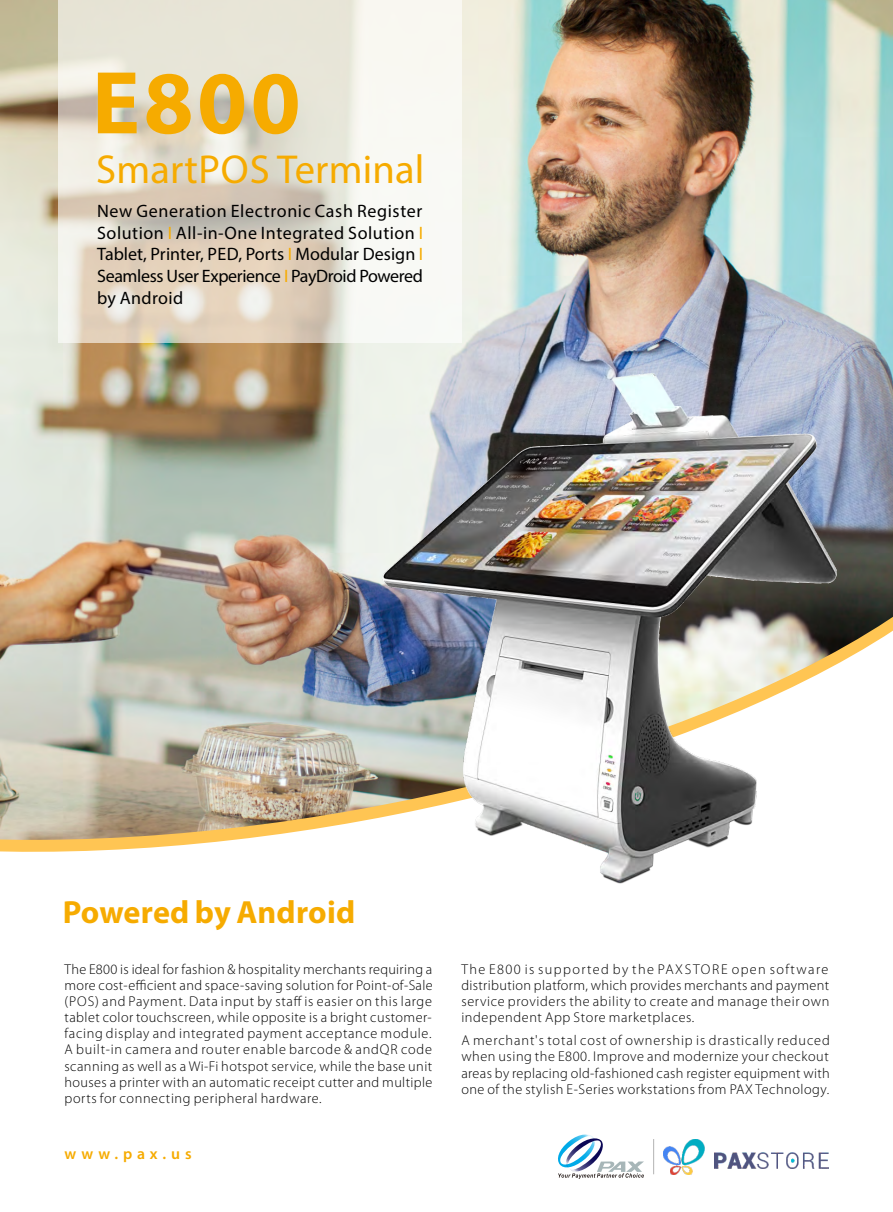
<style>
.page{position:relative;width:893px;height:1212px;background:#fff}
.page>*{position:absolute;margin:0;border:0;box-sizing:border-box;transform-origin:0 0}
.t1{font:700 90px "Myriad Pro";color:#f6ab00}
.t2{font:40.5px "Myriad Pro";letter-spacing:.005em;color:#f6ab00}
.t3{font:700 32.1px "Myriad Pro";color:#f6ab00}
.t4{font:18px/21.6px "Myriad Pro";letter-spacing:.02em;color:#000}
.t5{font:18px/21.6px "Myriad Pro";color:#000}
.t6{font:18px "Myriad Pro";letter-spacing:-.02em;color:#000}
.t7{font:18px "Myriad Pro";color:#f6ab00}
.t8{font:600 15.75px "Myriad Pro";letter-spacing:.31em;color:#f6ab00}
.t9{font:300 14.25px/16.2px "Myriad Pro";letter-spacing:.045em;color:#000;text-align:justify}
.s1{color:#f6ab00}
</style>
<div class="page">
<img style="left:0;top:0;width:893px;height:606px">
<img style="left:0;top:606px;width:893px;height:246px">
<div style="left:58px;top:0;width:403px;height:343px;background:#fff;opacity:.6"></div>
<img style="left:358px;top:348px;width:503px;height:536px">
<svg style="left:558px;top:1134px;width:86px;height:45px"></svg>
<img style="left:663px;top:1139px;width:166px;height:35px">
<hr style="left:653px;top:1139px;width:1px;height:35px;background:#b3b3b3">
<h1 class="t1" style="left:92px;top:66px;width:210px">E800</h1>
<h2 class="t2" style="left:96px;top:153px;width:330px">SmartPOS Terminal</h2>
<p class="t4" style="left:97px;top:202px;width:328px">New Generation Electronic Cash Register<br>Solution All-in-One Integrated Solution <span class="s1">I</span></p>
<p class="t5" style="left:97px;top:223px;width:328px;text-indent:71px"><span class="s1">I<br></span>Tablet, Printer, PED, Ports Modular Design <span class="s1">I</span></p>
<p class="t7" style="left:288px;top:247px;width:6px">I</p>
<p class="t6" style="left:97px;top:268px;width:327px">Seamless User Experience PayDroid Powered</p>
<p class="t7" style="left:284px;top:268px;width:6px">I</p>
<p class="t4" style="left:97px;top:288px;width:88px">by Android</p>
<h3 class="t3" style="left:63px;top:899px;width:294px">Powered by Android</h3>
<p class="t9" style="left:65px;top:962px;width:370px">The E800 is ideal for fashion &amp; hospitality merchants requiring a more cost-efficient and space-saving solution for Point-of-Sale (POS) and Payment. Data input by staff is easier on this large tablet color touchscreen, while opposite is a bright customer&shy;facing display and integrated payment acceptance module.<br>A built-in camera and router enable barcode &amp; andQR code scanning as well as a Wi-Fi hotspot service, while the base unit houses a printer with an automatic receipt cutter and multiple ports for connecting peripheral hardware.</p>
<p class="t9" style="left:461px;top:962px;width:370px">The E800 is supported by the PAXSTORE open software distribution platform, which provides merchants and payment service providers the ability to create and manage their own independent App Store marketplaces.</p>
<p class="t9" style="left:461px;top:1033px;width:370px">A merchant's total cost of ownership is drastically reduced when using the E800. Improve and modernize your checkout areas by replacing old-fashioned cash register equipment with one of the stylish E-Series workstations from PAX Technology.</p>
<p class="t8" style="left:65px;top:1147px;width:128px">www.pax.us</p>
</div>
